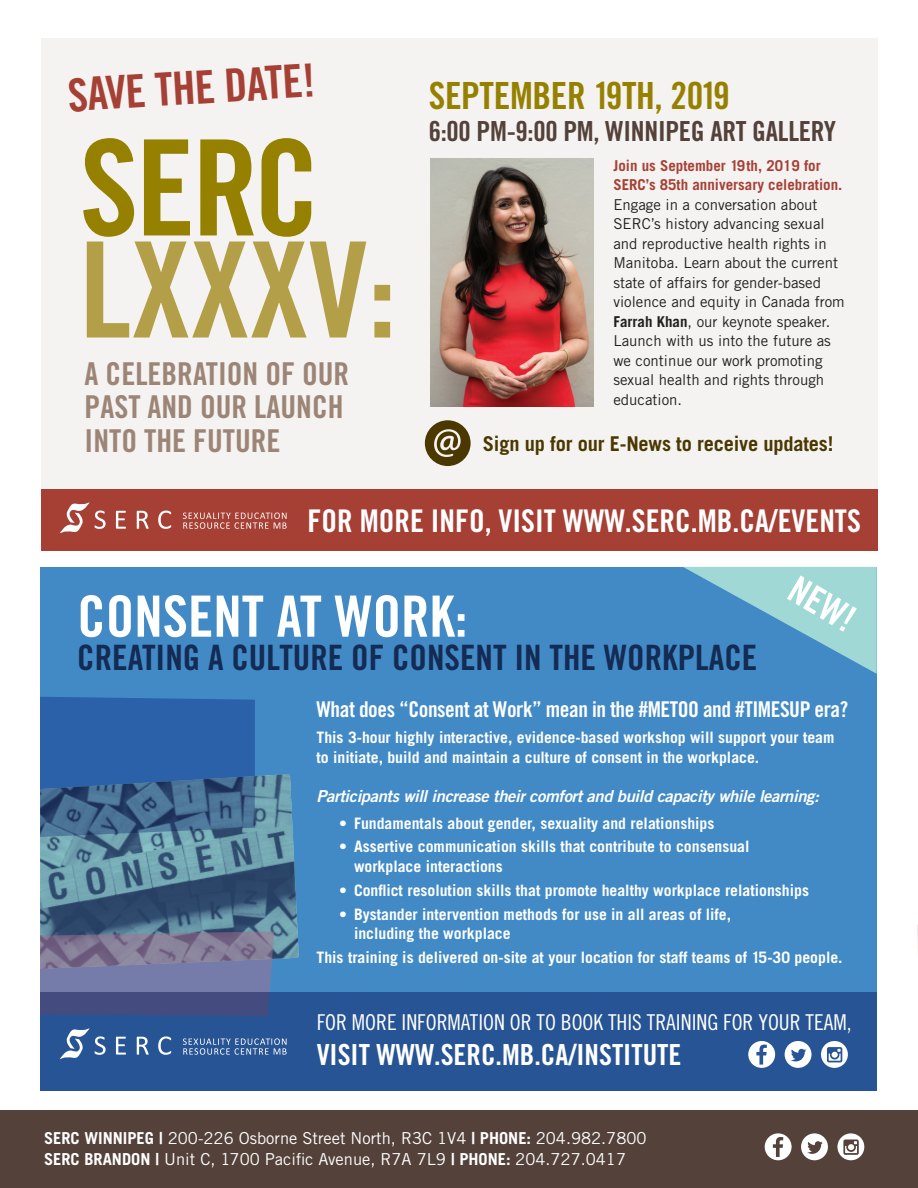
<style>
.page{position:relative;width:918px;height:1188px;background:#fff}
.page>*{position:absolute;margin:0;border:0;box-sizing:border-box;transform-origin:0 0}
.Institute_Headings_N{font:57px "Trade Gothic Bold Cond Twenty";color:#fff}
.Location{font:45.9px "Trade Gothic Bold Cond Twenty";color:#a64035}
.Time_and_Date{font:37.5px "Trade Gothic Bold Cond Twenty";letter-spacing:-.01em;color:#968000}
.Institute_Headings_N-2{font:37.2px "Trade Gothic Bold Cond Twenty";color:#fff}
.Institute_Headings_N-3{font:34.95px "Trade Gothic Bold Cond Twenty";color:#142b53}
.t1{font:31.5px/33.5px "Trade Gothic Bold Cond Twenty";color:#9c8576}
.t2{font:31.2px "Trade Gothic Bold Cond Twenty";color:#fff}
.Institute_Headings_N-4{font:29.1px "Trade Gothic Bold Cond Twenty";color:#fff}
.Time_and_Date-2{font:27.6px "Trade Gothic Bold Cond Twenty";letter-spacing:-.01em;color:#53413a}
.Institute_Headings_N-5{font:21.9px "Trade Gothic Cond Eighteen";color:#fff}
.Institute_Headings_N-6{font:21.75px "Trade Gothic Bold Cond Twenty";letter-spacing:-.02em;color:#fff}
.Heading_2{font:700 20.4px "Trade Gothic";letter-spacing:-.01em;color:#4a3800}
.Heading_2-2{font:16.5px "Trade Gothic";color:#fff}
.Body{font:italic 16.5px "Trade Gothic Bold Two";letter-spacing:-.02em;color:#fff}
.Body-2{font:700 15.75px/19.5px "Trade Gothic";color:#fff}
.Body-3{font:15px/19.5px "Trade Gothic";color:#231f20}
.s1{font-weight:700;color:#a64035}
.s2{font-weight:700}
</style>
<div class="page">
<svg style="left:917px;top:924px;width:1px;height:20px"></svg>
<div style="left:0;top:1110px;width:918px;height:78px;background:#53413a"></div>
<svg style="left:837px;top:1133px;width:27px;height:27px"></svg>
<svg style="left:765px;top:1133px;width:27px;height:27px"></svg>
<svg style="left:801px;top:1133px;width:27px;height:27px"></svg>
<div style="left:41px;top:38px;width:836px;height:512px;background:#f5f3f1"></div>
<div style="left:41px;top:489px;width:836px;height:61px;background:#a64035"></div>
<svg style="left:60px;top:502px;width:46px;height:31px"></svg>
<svg style="left:116px;top:511px;width:10px;height:18px"></svg>
<svg style="left:137px;top:511px;width:12px;height:18px"></svg>
<svg style="left:158px;top:511px;width:13px;height:18px"></svg>
<svg style="left:183px;top:513px;width:104px;height:16px"></svg>
<svg style="left:83px;top:138px;width:307px;height:200px"></svg>
<svg style="left:425px;top:420px;width:46px;height:46px"></svg>
<img style="left:431px;top:159px;width:162px;height:247px">
<div style="left:40px;top:567px;width:837px;height:524px;background:#428ac6"></div>
<img style="left:40px;top:774px;width:259px;height:185px">
<svg style="left:40px;top:931px;width:234px;height:61px;background:#79789d"></svg>
<svg style="left:40px;top:696px;width:215px;height:143px;background:#35649d"></svg>
<svg style="left:40px;top:992px;width:837px;height:98px;background:#285392"></svg>
<svg style="left:683px;top:567px;width:194px;height:107px"></svg>
<svg style="left:60px;top:1028px;width:46px;height:31px"></svg>
<svg style="left:116px;top:1037px;width:10px;height:18px"></svg>
<svg style="left:137px;top:1037px;width:12px;height:18px"></svg>
<svg style="left:158px;top:1036px;width:13px;height:19px"></svg>
<svg style="left:183px;top:1038px;width:104px;height:17px;background:#5377aa"></svg>
<svg style="left:821px;top:1041px;width:27px;height:27px"></svg>
<svg style="left:748px;top:1041px;width:27px;height:27px"></svg>
<svg style="left:785px;top:1041px;width:27px;height:27px"></svg>
<p class="Location" style="left:66px;top:68px;width:249px;rotate:-4deg">SAVE THE DATE!</p>
<p class="t1" style="left:85px;top:356px;width:266px">A CELEBRATION OF OUR<br>PAST AND OUR LAUNCH<br>INTO THE FUTURE</p>
<p class="Time_and_Date" style="left:429px;top:73px;width:303px">SEPTEMBER 19TH, 2019</p>
<p class="Time_and_Date-2" style="left:429px;top:114px;width:409px">6:00 PM-9:00 PM, WINNIPEG ART GALLERY</p>
<p class="Body-3" style="left:613px;top:155px;width:233px"><span class="s1">Join us September 19th, 2019 for<br>SERC’s 85th anniversary celebration.<br></span>Engage in a conversation about<br>SERC’s history advancing sexual and reproductive health rights in<br>Manitoba. Learn about the current state of affairs for gender-based violence and equity in Canada from<br><span class="s2">Farrah Khan</span>, our keynote speaker.<br>Launch with us into the future as we continue our work promoting sexual health and rights through education.</p>
<p class="Heading_2" style="left:483px;top:431px;width:352px">Sign up for our E-News to receive updates!</p>
<p class="t2" style="left:308px;top:502px;width:555px">FOR MORE INFO, VISIT WWW.SERC.MB.CA/EVENTS</p>
<p class="Institute_Headings_N" style="left:77px;top:582px;width:392px">CONSENT AT WORK:</p>
<p class="Institute_Headings_N-3" style="left:77px;top:637px;width:682px">CREATING A CULTURE OF CONSENT IN THE WORKPLACE</p>
<p class="Institute_Headings_N-2" style="left:804px;top:567px;width:72px;rotate:31deg">NEW!</p>
<p class="Institute_Headings_N-6" style="left:317px;top:696px;width:533px">What does “Consent at Work” mean in the #METOO and #TIMESUP era?</p>
<p class="Body-2" style="left:317px;top:728px;width:520px">This 3-hour highly interactive, evidence-based workshop will support your team to initiate, build and maintain a culture of consent in the workplace.</p>
<p class="Body" style="left:317px;top:786px;width:504px">Participants will increase their comfort and build capacity while learning:</p>
<p class="Body-2" style="left:339px;top:813px;width:377px">• Fundamentals about gender, sexuality and relationships</p>
<p class="Body-2" style="left:354px;top:837px;width:397px;text-indent:-15px">• Assertive communication skills that contribute to consensual workplace interactions</p>
<p class="Body-2" style="left:339px;top:880px;width:472px">• Conflict resolution skills that promote healthy workplace relationships</p>
<p class="Body-2" style="left:354px;top:904px;width:379px;text-indent:-15px">• Bystander intervention methods for use in all areas of life, including the workplace</p>
<p class="Body-2" style="left:317px;top:947px;width:528px">This training is delivered on-site at your location for staff teams of 15-30 people.</p>
<p class="Institute_Headings_N-5" style="left:317px;top:1009px;width:537px">FOR MORE INFORMATION OR TO BOOK THIS TRAINING FOR YOUR TEAM,</p>
<p class="Institute_Headings_N-4" style="left:317px;top:1037px;width:366px">VISIT WWW.SERC.MB.CA/INSTITUTE</p>
<p class="Heading_2-2" style="left:44px;top:1128px;width:604px"><span class="s2">SERC WINNIPEG |</span> 200-226 Osborne Street North, R3C 1V4 <span class="s2">| PHONE:</span> 204.982.7800</p>
<p class="Heading_2-2" style="left:44px;top:1150px;width:584px"><span class="s2">SERC BRANDON |</span> Unit C, 1700 Pacific Avenue, R7A 7L9 <span class="s2">| PHONE:</span> 204.727.0417</p>
</div>
